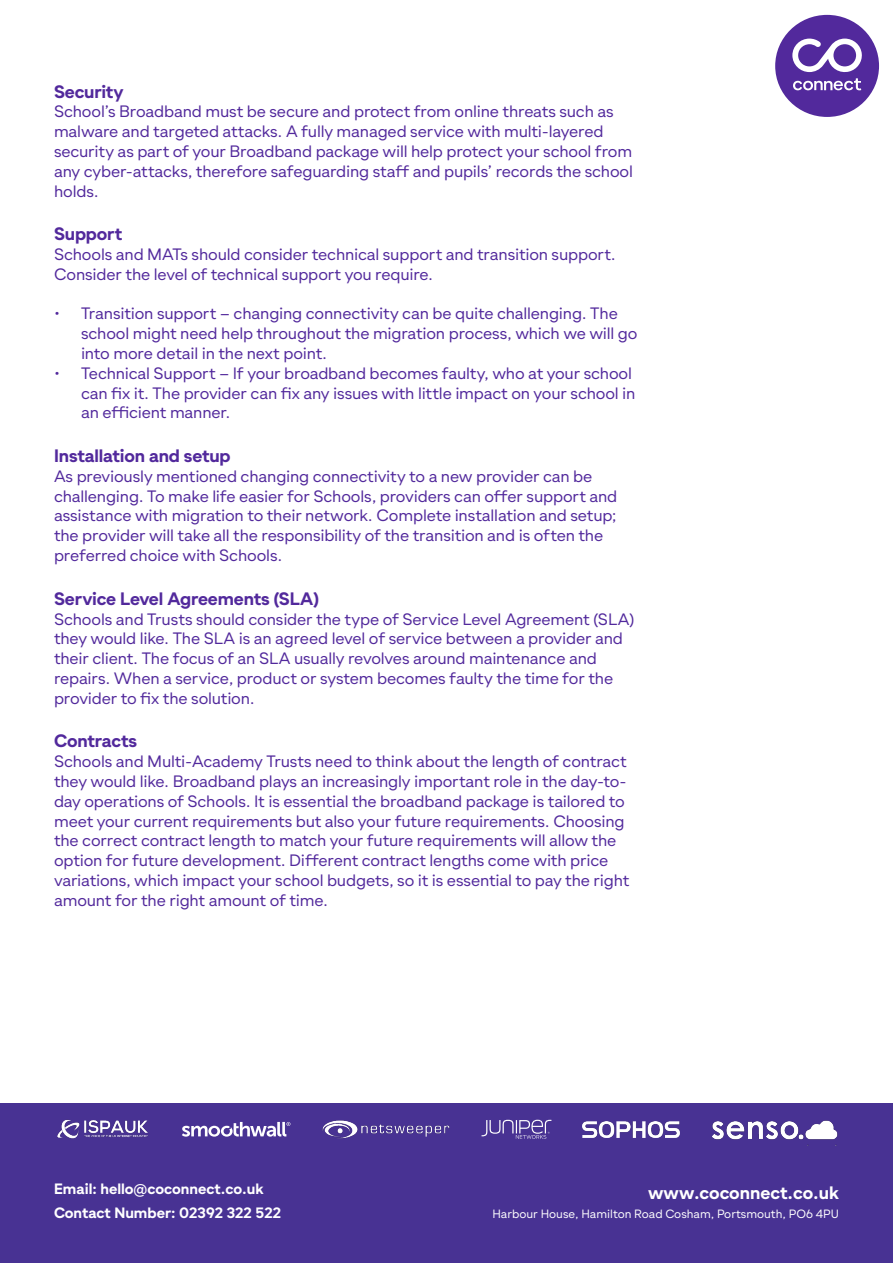
<style>
.page{position:relative;width:893px;height:1263px;background:#fff}
.page>*{position:absolute;margin:0;border:0;box-sizing:border-box;transform-origin:0 0}
.t1{font:700 18px "Gramatika";letter-spacing:-.01em;color:#52299c}
.t2{font:700 18px "Gramatika";color:#fff}
.t3{font:16.5px/19.8px "Gramatika";letter-spacing:-.01em;color:#52299c}
.t4{font:700 15px/24px "Gramatika";color:#fff}
.t5{font:12px "Gramatika";color:#fff}
</style>
<div class="page">
<div style="left:775px;top:15px;width:104px;height:102px;background:#52299c;border-radius:50%"></div>
<svg style="left:792px;top:39px;width:70px;height:51px"></svg>
<div style="left:0;top:1103px;width:893px;height:160px;background:#483293"></div>
<svg style="left:182px;top:1122px;width:108px;height:15px"></svg>
<svg style="left:481px;top:1120px;width:70px;height:19px"></svg>
<img style="left:57px;top:1119px;width:91px;height:20px">
<img style="left:322px;top:1120px;width:128px;height:18px">
<img style="left:583px;top:1121px;width:96px;height:16px">
<img style="left:712px;top:1120px;width:126px;height:25px">
<p class="t1" style="left:54px;top:78px;width:71px">Security</p>
<p class="t3" style="left:54px;top:102px;width:580px">School’s Broadband must be secure and protect from online threats such as malware and targeted attacks. A fully managed service with multi-layered security as part of your Broadband package will help protect your school from any cyber-attacks, therefore safeguarding staff and pupils’ records the school holds.</p>
<p class="t1" style="left:54px;top:221px;width:70px">Support</p>
<p class="t3" style="left:54px;top:245px;width:563px">Schools and MATs should consider technical support and transition support.</p>
<p class="t3" style="left:54px;top:264px;width:381px">Consider the level of technical support you require.</p>
<p class="t3" style="left:81px;top:304px;width:558px;text-indent:-27px">• Transition support – changing connectivity can be quite challenging. The school might need help throughout the migration process, which we will go into more detail in the next point.</p>
<p class="t3" style="left:81px;top:363px;width:556px;text-indent:-27px">• Technical Support – If your broadband becomes faulty, who at your school can fix it. The provider can fix any issues with little impact on your school in an efficient manner.</p>
<p class="t1" style="left:54px;top:443px;width:178px">Installation and setup</p>
<p class="t3" style="left:54px;top:466px;width:565px">As previously mentioned changing connectivity to a new provider can be challenging. To make life easier for Schools, providers can offer support and assistance with migration to their network. Complete installation and setup; the provider will take all the responsibility of the transition and is often the preferred choice with Schools.</p>
<p class="t1" style="left:54px;top:585px;width:266px">Service Level Agreements (SLA)</p>
<p class="t3" style="left:54px;top:609px;width:582px">Schools and Trusts should consider the type of Service Level Agreement (SLA) they would like. The SLA is an agreed level of service between a provider and their client. The focus of an SLA usually revolves around maintenance and repairs. When a service, product or system becomes faulty the time for the provider to fix the solution.</p>
<p class="t1" style="left:54px;top:728px;width:85px">Contracts</p>
<p class="t3" style="left:54px;top:752px;width:577px">Schools and Multi-Academy Trusts need to think about the length of contract they would like. Broadband plays an increasingly important role in the day-to&shy;day operations of Schools. It is essential the broadband package is tailored to meet your current requirements but also your future requirements. Choosing the correct contract length to match your future requirements will allow the option for future development. Different contract lengths come with price variations, which impact your school budgets, so it is essential to pay the right amount for the right amount of time.</p>
<p class="t4" style="left:54px;top:1177px;width:228px">Email: hello@coconnect.co.uk<br>Contact Number: 02392 322 522</p>
<p class="t2" style="left:648px;top:1180px;width:192px">www.coconnect.co.uk</p>
<p class="t5" style="left:492px;top:1205px;width:348px">Harbour House, Hamilton Road Cosham, Portsmouth, PO6 4PU</p>
</div>
